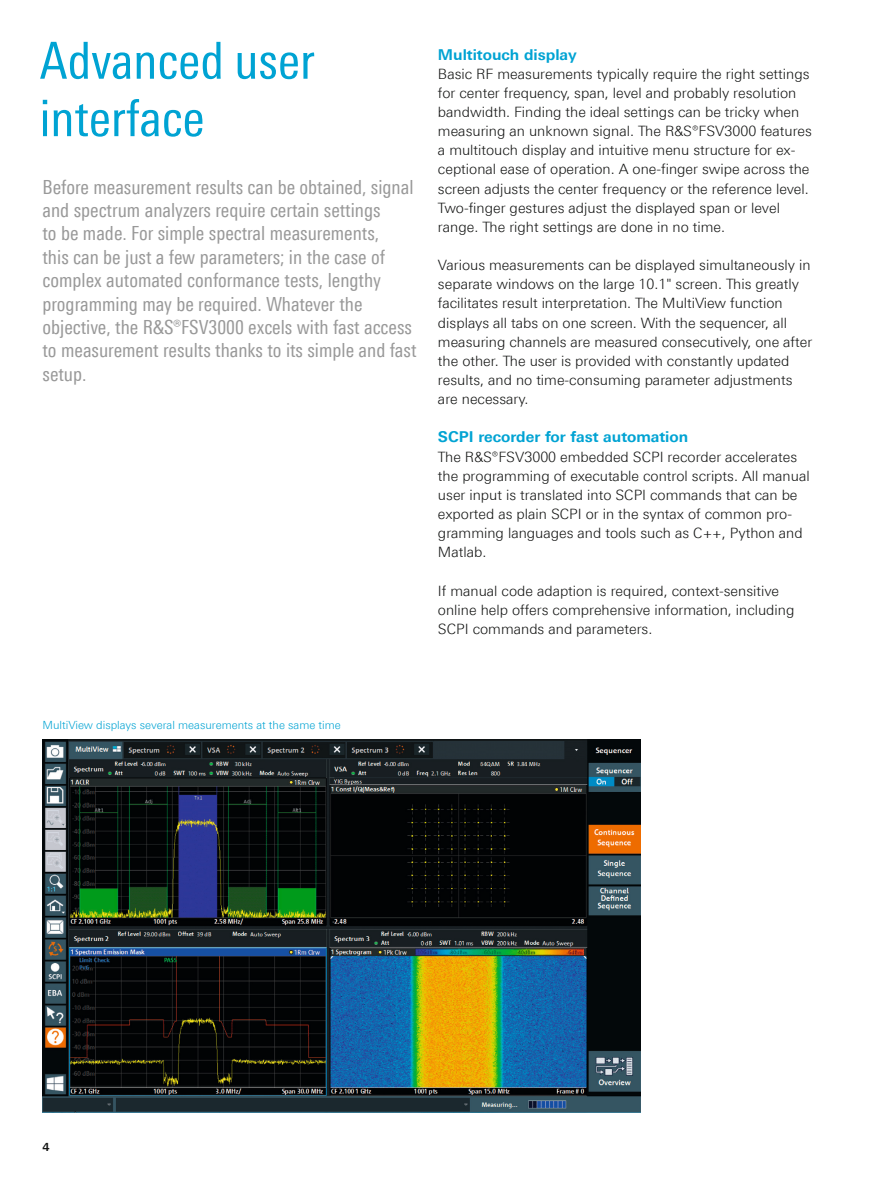
<style>
.page{position:relative;width:893px;height:1191px;background:#fff}
.page>*{position:absolute;margin:0;border:0;box-sizing:border-box;transform-origin:0 0}
.t1{font:51px/57.4px "Linotype Univers 420 Cn";color:#00a3d3}
.t2{font:19.5px/23.4px "Linotype Univers 420 Cn";color:#999}
.t3{font:700 15px "Linotype Univers 630";color:#00a3d3}
.t4{font:300 14.25px/19.2px "Linotype Univers 330";color:#131413}
.t5{font:300 11.25px "Linotype Univers 330";color:#00a3d3}
.t6{font:700 11.25px "Linotype Univers 630";color:#131413}
</style>
<div class="page">
<img style="left:43px;top:739px;width:597px;height:373px">
<h1 class="t1" style="left:40px;top:32px;width:277px">Advanced user interface</h1>
<p class="t2" style="left:43px;top:175px;width:375px">Before measurement results can be obtained, signal and spectrum analyzers require certain settings<br>to be made. For simple spectral measurements,<br>this can be just a few parameters; in the case of complex automated conformance tests, lengthy programming may be required. Whatever the objective, the R&amp;S®FSV3000 excels with fast access to measurement results thanks to its simple and fast setup.</p>
<p class="t3" style="left:438px;top:45px;width:140px">Multitouch display</p>
<p class="t4" style="left:438px;top:64px;width:375px">Basic RF measurements typically require the right settings for center frequency, span, level and probably resolution bandwidth. Finding the ideal settings can be tricky when measuring an unknown signal. The R&amp;S®FSV3000 features a multitouch display and intuitive menu structure for ex&shy;ceptional ease of operation. A one-finger swipe across the screen adjusts the center frequency or the reference level.<br>Two-finger gestures adjust the displayed span or level range. The right settings are done in no time.</p>
<p class="t4" style="left:438px;top:255px;width:376px">Various measurements can be displayed simultaneously in separate windows on the large 10.1" screen. This greatly facilitates result interpretation. The MultiView function displays all tabs on one screen. With the sequencer, all measuring channels are measured consecutively, one after the other. The user is provided with constantly updated results, and no time-consuming parameter adjustments are necessary.</p>
<p class="t3" style="left:438px;top:428px;width:252px">SCPI recorder for fast automation</p>
<p class="t4" style="left:438px;top:447px;width:373px">The R&amp;S®FSV3000 embedded SCPI recorder accelerates the programming of executable control scripts. All manual user input is translated into SCPI commands that can be exported as plain SCPI or in the syntax of common pro&shy;gramming languages and tools such as C++, Python and Matlab.</p>
<p class="t4" style="left:438px;top:581px;width:358px">If manual code adaption is required, context-sensitive online help offers comprehensive information, including<br>SCPI commands and parameters.</p>
<p class="t5" style="left:43px;top:719px;width:300px">MultiView displays several measurements at the same time</p>
<p class="t6" style="left:43px;top:1139px;width:9px">4</p>
</div>
